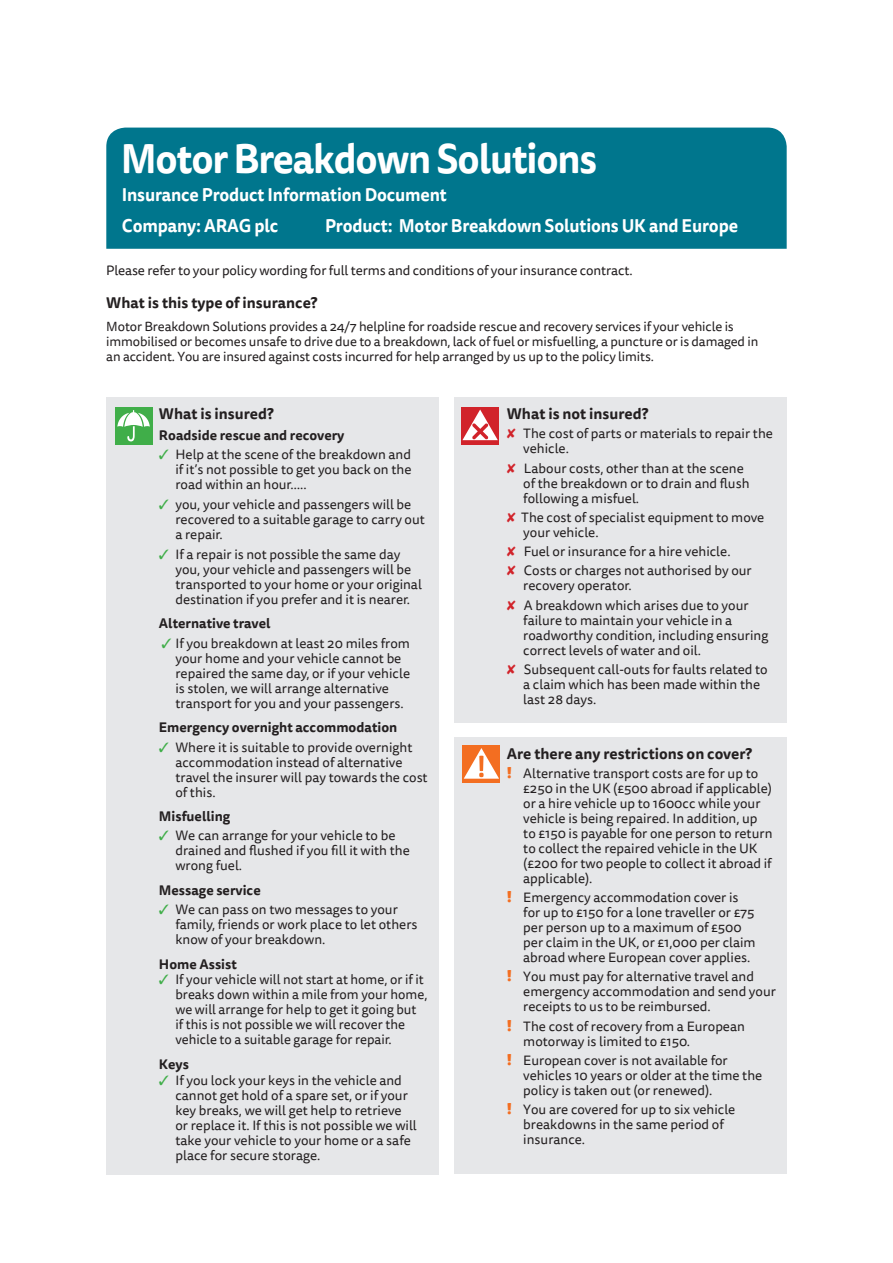
<style>
.page{position:relative;width:893px;height:1263px;background:#fff}
.page>*{position:absolute;margin:0;border:0;box-sizing:border-box;transform-origin:0 0}
.t1{font:700 40.5px "Tisa Sans OT";letter-spacing:-.03em;color:#fff;scale:.95 1}
.t2{font:700 18px/31.5px "Tisa Sans OT";letter-spacing:-.01em;color:#fff;scale:.95 1}
.t3{font:700 15px "Tisa Sans OT";color:#231f20}
.t4{font:13.5px/15px "Tisa Sans OT";color:#231f20}
.t5{font:700 13.5px "Tisa Sans OT";color:#231f20}
.t6{font:13.2px/15px "Tisa Sans OT";letter-spacing:-.01em;color:#231f20}
.s1{color:#40ae49}
.s2{color:#d1232a}
.s3{font-weight:900;font-size:15px;color:#f36e21}
</style>
<div class="page">
<div style="left:454px;top:737px;width:333px;height:437px;background:#e6e7e9"></div>
<div style="left:454px;top:398px;width:333px;height:325px;background:#e6e7e9"></div>
<div style="left:106px;top:128px;width:681px;height:121px;background:#00768d"></div>
<div style="left:106px;top:398px;width:333px;height:777px;background:#e6e7e9"></div>
<div style="left:115px;top:407px;width:37px;height:37px;background:#40ae49"></div>
<svg style="left:117px;top:410px;width:33px;height:31px"></svg>
<div style="left:461px;top:407px;width:38px;height:37px;background:linear-gradient(to right,#d1232a,#d1232a)"></div>
<svg style="left:462px;top:409px;width:36px;height:31px"></svg>
<div style="left:463px;top:745px;width:37px;height:38px;background:#f36e21"></div>
<svg style="left:464px;top:748px;width:35px;height:31px"></svg>
<h1 class="t1" style="left:121px;top:133px;width:503px">Motor Breakdown Solutions</h1>
<h2 class="t2" style="left:122px;top:179px;width:344px">Insurance Product Information Document<br>Company: ARAG plc</h2>
<h2 class="t2" style="left:325px;top:211px;width:436px">Product: Motor Breakdown Solutions UK and Europe</h2>
<p class="t4" style="left:106px;top:263px;width:528px">Please refer to your policy wording for full terms and conditions of your insurance contract.</p>
<p class="t3" style="left:106px;top:293px;width:213px">What is this type of insurance?</p>
<p class="t6" style="left:106px;top:320px;width:653px">Motor Breakdown Solutions provides a 24/7 helpline for roadside rescue and recovery services if your vehicle is immobilised or becomes unsafe to drive due to a breakdown, lack of fuel or misfuelling, a puncture or is damaged in an accident. You are insured against costs incurred for help arranged by us up to the policy limits.</p>
<p class="t3" style="left:159px;top:404px;width:116px">What is insured?</p>
<p class="t5" style="left:159px;top:426px;width:187px">Roadside rescue and recovery</p>
<p class="t4" style="left:175px;top:447px;width:237px;text-align:justify;text-indent:-16px"><span class="s1">✓</span> Help at the scene of the breakdown and if it’s not possible to get you back on the road within an hour…..</p>
<p class="t4" style="left:175px;top:498px;width:251px;text-indent:-16px"><span class="s1">✓</span> you, your vehicle and passengers will be recovered to a suitable garage to carry out a repair.</p>
<p class="t4" style="left:175px;top:547px;width:248px;text-indent:-16px"><span class="s1">✓</span> If a repair is not possible the same day you, your vehicle and passengers will be transported to your home or your original destination if you prefer and it is nearer.</p>
<p class="t5" style="left:159px;top:615px;width:113px">Alternative travel</p>
<p class="t4" style="left:175px;top:636px;width:236px;text-indent:-14px"><span class="s1">✓</span> If you breakdown at least 20 miles from your home and your vehicle cannot be repaired the same day, or if your vehicle is stolen, we will arrange alternative transport for you and your passengers.</p>
<p class="t5" style="left:159px;top:719px;width:240px">Emergency overnight accommodation</p>
<p class="t4" style="left:175px;top:740px;width:254px;text-indent:-16px"><span class="s1">✓</span> Where it is suitable to provide overnight accommodation instead of alternative travel the insurer will pay towards the cost of this.</p>
<p class="t5" style="left:159px;top:808px;width:73px">Misfuelling</p>
<p class="t4" style="left:175px;top:829px;width:236px;text-indent:-16px"><span class="s1">✓</span> We can arrange for your vehicle to be drained and flushed if you fill it with the wrong fuel.</p>
<p class="t5" style="left:159px;top:882px;width:103px">Message service</p>
<p class="t4" style="left:175px;top:903px;width:244px;text-indent:-16px"><span class="s1">✓</span> We can pass on two messages to your family, friends or work place to let others know of your breakdown.</p>
<p class="t5" style="left:159px;top:956px;width:79px">Home Assist</p>
<p class="t4" style="left:175px;top:973px;width:253px;text-indent:-16px"><span class="s1">✓</span> If your vehicle will not start at home, or if it breaks down within a mile from your home, we will arrange for help to get it going but if this is not possible we will recover the vehicle to a suitable garage for repair.</p>
<p class="t5" style="left:159px;top:1055px;width:32px">Keys</p>
<p class="t4" style="left:175px;top:1074px;width:243px;text-indent:-16px"><span class="s1">✓</span> If you lock your keys in the vehicle and cannot get hold of a spare set, or if your key breaks, we will get help to retrieve or replace it. If this is not possible we will take your vehicle to your home or a safe place for secure storage.</p>
<p class="t3" style="left:507px;top:404px;width:143px">What is not insured?</p>
<p class="t4" style="left:523px;top:427px;width:251px;text-indent:-16px"><span class="s2">✘</span> The cost of parts or materials to repair the vehicle.</p>
<p class="t4" style="left:523px;top:461px;width:228px;text-indent:-16px"><span class="s2">✘</span> Labour costs, other than at the scene of the breakdown or to drain and flush following a misfuel.</p>
<p class="t4" style="left:523px;top:511px;width:243px;text-indent:-16px"><span class="s2">✘</span> The cost of specialist equipment to move your vehicle.</p>
<p class="t4" style="left:507px;top:543px;width:247px;line-height:19.2px"><span class="s2">✘</span> Fuel or insurance for a hire vehicle.<br><span class="s2">✘</span> Costs or charges not authorised by our</p>
<p class="t4" style="left:507px;top:577px;width:243px;line-height:19.2px;text-indent:16px">recovery operator.<br><span class="s2">✘</span> A breakdown which arises due to your</p>
<p class="t4" style="left:523px;top:613px;width:247px">failure to maintain your vehicle in a roadworthy condition, including ensuring correct levels of water and oil.</p>
<p class="t4" style="left:523px;top:663px;width:246px;text-indent:-16px"><span class="s2">✘</span> Subsequent call-outs for faults related to a claim which has been made within the last 28 days.</p>
<p class="t3" style="left:507px;top:744px;width:247px">Are there any restrictions on cover?</p>
<p class="t4" style="left:523px;top:766px;width:251px;text-indent:-17px"><span class="s3">!</span> Alternative transport costs are for up to £250 in the UK (£500 abroad if applicable) or a hire vehicle up to 1600cc while your vehicle is being repaired. In addition, up to £150 is payable for one person to return to collect the repaired vehicle in the UK (£200 for two people to collect it abroad if applicable).</p>
<p class="t4" style="left:523px;top:891px;width:234px;text-indent:-17px"><span class="s3">!</span> Emergency accommodation cover is for up to £150 for a lone traveller or £75 per person up to a maximum of £500 per claim in the UK, or £1,000 per claim abroad where European cover applies.</p>
<p class="t4" style="left:523px;top:970px;width:254px;text-indent:-17px"><span class="s3">!</span> You must pay for alternative travel and emergency accommodation and send your receipts to us to be reimbursed.</p>
<p class="t4" style="left:523px;top:1019px;width:223px;text-indent:-17px"><span class="s3">!</span> The cost of recovery from a European motorway is limited to £150.</p>
<p class="t4" style="left:523px;top:1053px;width:241px;text-indent:-17px"><span class="s3">!</span> European cover is not available for vehicles 10 years or older at the time the policy is taken out (or renewed).</p>
<p class="t4" style="left:523px;top:1103px;width:214px;text-indent:-17px"><span class="s3">!</span> You are covered for up to six vehicle breakdowns in the same period of insurance.</p>
</div>
